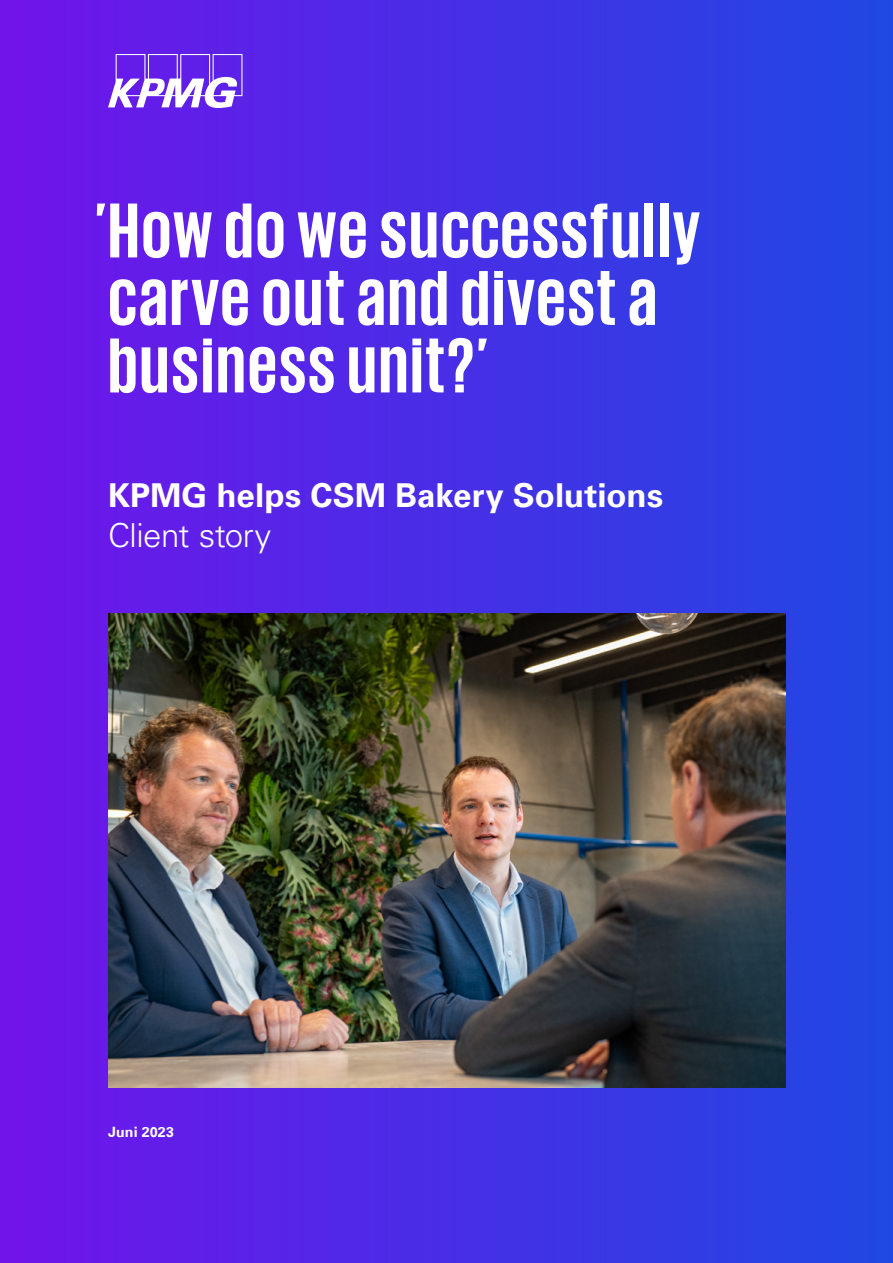
<style>
.page{position:relative;width:893px;height:1263px;background:#fff}
.page>*{position:absolute;margin:0;border:0;box-sizing:border-box;transform-origin:0 0}
.t1{font:700 79.5px/67.5px "KPMG";letter-spacing:.025em;color:#fff}
.t2{font:700 33px "Universfor KPMG";color:#fff}
.t3{font:300 33px "Univers LT Std";letter-spacing:-.015em;color:#fff}
.t4{font:700 14.25px "Universfor KPMG";letter-spacing:.015em;color:#fff}
</style>
<div class="page">
<div style="left:0;top:0;width:893px;height:1263px;background:linear-gradient(to right,#7114ea,#1f48e2)"></div>
<svg style="left:108px;top:54px;width:134px;height:54px"></svg>
<img style="left:108px;top:613px;width:678px;height:475px">
<p class="t1" style="left:95px;top:194px;width:606px">’How do we successfully carve out and divest a business unit?’</p>
<p class="t2" style="left:108px;top:476px;width:557px">KPMG helps CSM Bakery Solutions</p>
<p class="t3" style="left:108px;top:515px;width:165px">Client story</p>
<p class="t4" style="left:108px;top:1123px;width:68px">Juni 2023</p>
</div>
